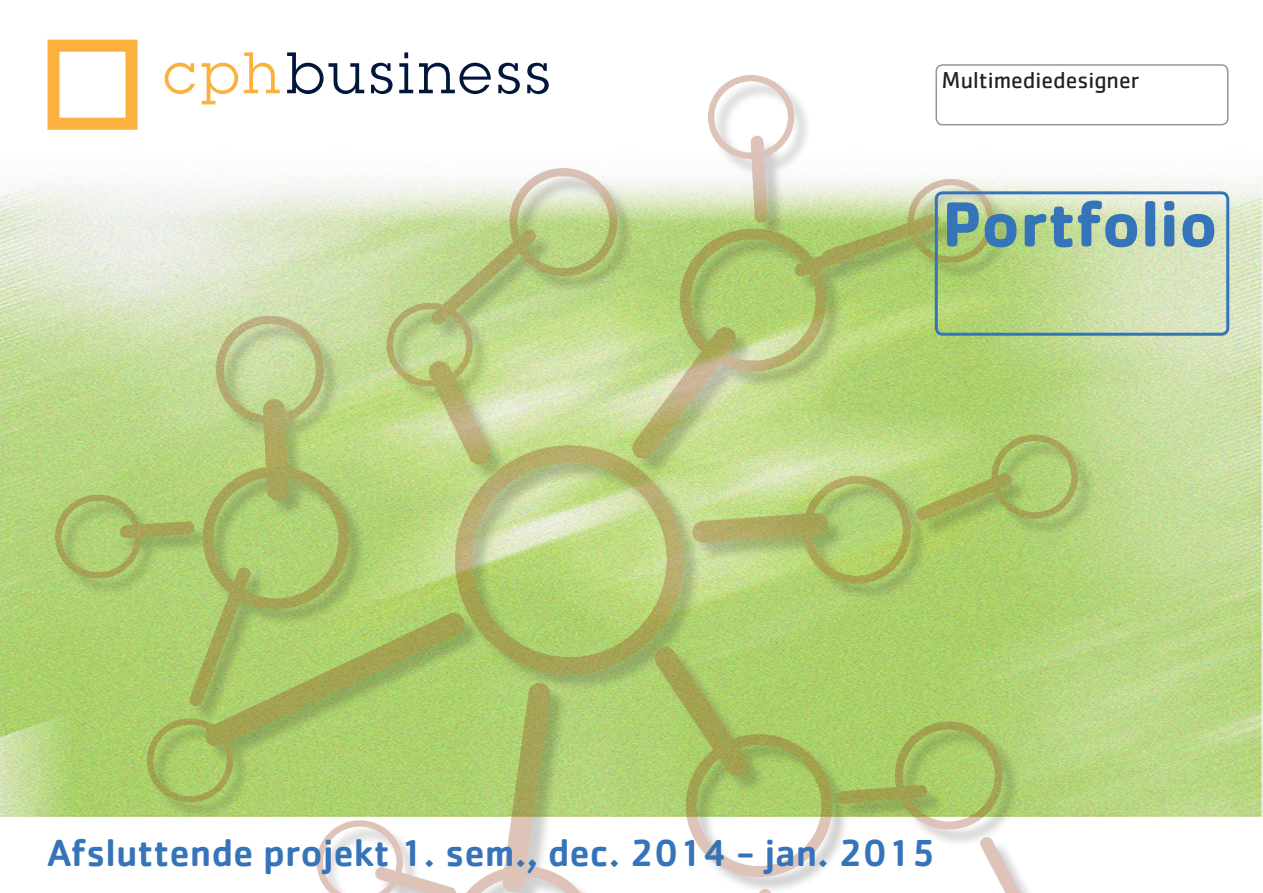
<style>
.page{position:relative;width:1263px;height:893px;background:#fff}
.page>*{position:absolute;margin:0;border:0;box-sizing:border-box;transform-origin:0 0}
.Normal{font:700 66px "Cachet Pro";color:#3674ba}
.Normal-2{font:500 39px "Cachet Pro";color:#3674ba}
.Normal-3{font:24px "Cachet Pro";color:#231f20}
</style>
<div class="page">
<img style="left:0;top:119px;width:1263px;height:698px">
<img style="left:55px;top:76px;width:1072px;height:817px">
<div style="left:935px;top:191px;width:294px;height:145px;border:3px solid #3674ba;border-radius:6px"></div>
<svg style="left:165px;top:63px;width:30px;height:31px"></svg>
<svg style="left:202px;top:63px;width:36px;height:41px"></svg>
<svg style="left:244px;top:52px;width:36px;height:41px"></svg>
<svg style="left:287px;top:52px;width:77px;height:42px"></svg>
<svg style="left:371px;top:63px;width:22px;height:31px"></svg>
<svg style="left:399px;top:52px;width:14px;height:41px"></svg>
<svg style="left:419px;top:63px;width:72px;height:31px"></svg>
<svg style="left:498px;top:63px;width:22px;height:31px"></svg>
<svg style="left:527px;top:63px;width:22px;height:31px"></svg>
<svg style="left:47px;top:40px;width:91px;height:90px"></svg>
<div style="left:935px;top:64px;width:293px;height:61px;border:2px solid #939598;border-radius:6px"></div>
<p class="Normal-3" style="left:941px;top:66px;width:200px">Multimediedesigner</p>
<p class="Normal" style="left:942px;top:182px;width:277px">Portfolio</p>
<p class="Normal-2" style="left:47px;top:829px;width:890px">Afsluttende projekt 1. sem., dec. 2014 - jan. 2015</p>
</div>
